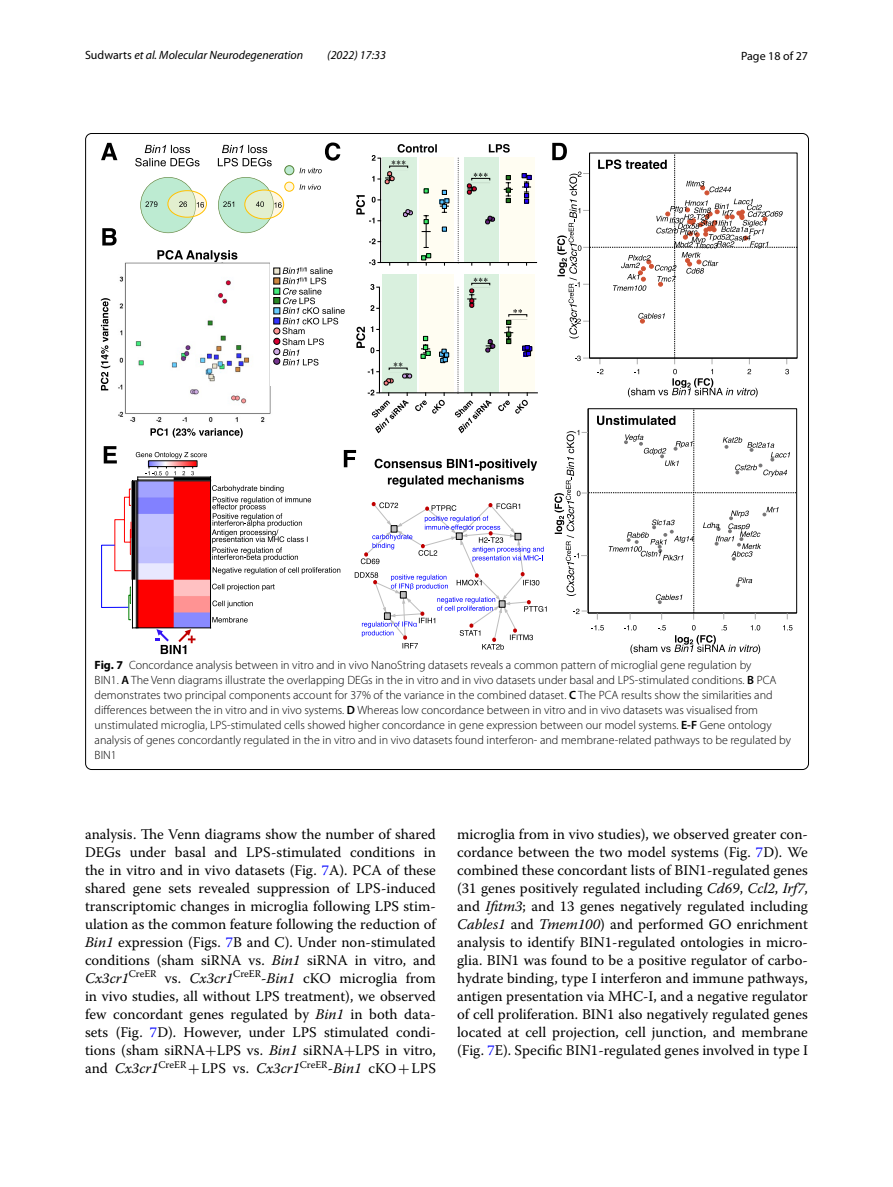
<style>
.page{position:relative;width:893px;height:1187px;background:#fff}
.page>*{position:absolute;margin:0;border:0;box-sizing:border-box;transform-origin:0 0}
.t1{font:14.7px/18px "Warnock Pro";color:#000;text-align:justify}
.t2{font:300 12px/15px "Myriad Pro";color:#000}
.t3{font:italic 12px "Myriad Pro";color:#000}
.t4{font:12px "Myriad Pro";color:#000}
.s1{font-style:normal}
.s2{font-weight:700}
.s3{font-weight:600}
.s4{color:#00f}
.s5{font-style:italic}
.s6{font-family:"MTSY"}
</style>
<div class="page">
<img style="left:107px;top:262px;width:205px;height:365px">
<hr style="left:137px;top:481px;width:1px;height:147px;background:#000">
<hr style="left:138px;top:627px;width:73px;height:1px;background:#000">
<hr style="left:138px;top:477px;width:73px;height:1px;background:#000">
<hr style="left:136px;top:481px;width:1px;height:147px;background:#000">
<div style="left:148px;top:460px;width:49px;height:7px;border:1px solid #000"></div>
<svg style="left:212px;top:583px;width:63px;height:8px"></svg>
<svg style="left:101px;top:488px;width:31px;height:132px"></svg>
<hr style="left:210px;top:481px;width:1px;height:147px;background:#000">
<hr style="left:138px;top:480px;width:73px;height:1px;background:#000">
<svg style="left:212px;top:617px;width:36px;height:5px"></svg>
<svg style="left:212px;top:600px;width:41px;height:7px"></svg>
<svg style="left:213px;top:567px;width:127px;height:7px"></svg>
<svg style="left:210px;top:477px;width:101px;height:84px"></svg>
<hr style="left:138px;top:479px;width:73px;height:1px;background:#000">
<hr style="left:132px;top:481px;width:1px;height:147px;background:#000">
<svg style="left:132px;top:477px;width:6px;height:4px"></svg>
<svg style="left:156px;top:629px;width:39px;height:25px"></svg>
<svg style="left:174px;top:467px;width:2px;height:8px"></svg>
<svg style="left:182px;top:467px;width:3px;height:8px"></svg>
<svg style="left:191px;top:467px;width:3px;height:8px"></svg>
<svg style="left:136px;top:452px;width:71px;height:6px"></svg>
<svg style="left:146px;top:467px;width:22px;height:8px"></svg>
<svg style="left:101px;top:143px;width:16px;height:17px"></svg>
<svg style="left:783px;top:625px;width:9px;height:5px"></svg>
<svg style="left:591px;top:625px;width:13px;height:5px"></svg>
<svg style="left:624px;top:625px;width:136px;height:29px"></svg>
<svg style="left:555px;top:409px;width:241px;height:210px"></svg>
<svg style="left:104px;top:446px;width:13px;height:17px"></svg>
<svg style="left:344px;top:450px;width:12px;height:17px"></svg>
<svg style="left:375px;top:458px;width:162px;height:29px"></svg>
<svg style="left:355px;top:502px;width:192px;height:147px"></svg>
<svg style="left:552px;top:143px;width:245px;height:254px"></svg>
<div style="left:97px;top:276px;width:20px;height:136px;background:#fff"></div>
<svg style="left:101px;top:298px;width:9px;height:92px"></svg>
<div style="left:128px;top:424px;width:137px;height:20px;background:#fff"></div>
<svg style="left:150px;top:428px;width:93px;height:9px"></svg>
<div style="left:270px;top:249px;width:80px;height:137px;background:#fff"></div>
<div style="left:273px;top:268px;width:7px;height:6px;background:#393937"></div>
<div style="left:273px;top:288px;width:7px;height:6px;background:#2f3932"></div>
<div style="left:273px;top:327px;width:7px;height:7px;border:1px solid #000;border-radius:50%"></div>
<div style="left:273px;top:338px;width:7px;height:7px;border:1px solid #000;border-radius:50%"></div>
<div style="left:273px;top:348px;width:7px;height:7px;border:1px solid #000;border-radius:50%"></div>
<svg style="left:274px;top:267px;width:71px;height:98px"></svg>
<div style="left:273px;top:358px;width:7px;height:6px;border:1px solid #000;border-radius:50%"></div>
<svg style="left:157px;top:250px;width:80px;height:12px"></svg>
<svg style="left:325px;top:142px;width:15px;height:19px"></svg>
<svg style="left:102px;top:228px;width:15px;height:17px"></svg>
<div style="left:501px;top:157px;width:34px;height:105px;background:#fffdf2"></div>
<div style="left:382px;top:157px;width:35px;height:105px;background:#d9f0de"></div>
<div style="left:464px;top:157px;width:34px;height:105px;background:#d9f0de"></div>
<div style="left:419px;top:157px;width:34px;height:105px;background:#fffdf2"></div>
<div style="left:382px;top:274px;width:35px;height:118px;background:#d9f0de"></div>
<div style="left:501px;top:274px;width:34px;height:118px;background:#fffdf2"></div>
<div style="left:464px;top:274px;width:34px;height:118px;background:#d9f0de"></div>
<div style="left:419px;top:274px;width:34px;height:118px;background:#fffdf2"></div>
<hr style="left:379px;top:392px;width:159px;height:1px;background:#000">
<hr style="left:379px;top:287px;width:1px;height:106px;background:#000">
<svg style="left:370px;top:305px;width:9px;height:6px"></svg>
<svg style="left:370px;top:284px;width:9px;height:6px"></svg>
<svg style="left:356px;top:326px;width:93px;height:107px"></svg>
<svg style="left:458px;top:158px;width:1px;height:104px"></svg>
<hr style="left:381px;top:262px;width:156px;height:1px;background:#000">
<hr style="left:380px;top:158px;width:1px;height:104px;background:#000">
<svg style="left:369px;top:259px;width:12px;height:6px"></svg>
<svg style="left:369px;top:238px;width:12px;height:6px"></svg>
<svg style="left:372px;top:155px;width:9px;height:6px"></svg>
<svg style="left:372px;top:171px;width:22px;height:14px"></svg>
<svg style="left:403px;top:209px;width:10px;height:8px"></svg>
<hr style="left:426px;top:216px;width:1px;height:31px;background:#000">
<svg style="left:424px;top:215px;width:4px;height:9px"></svg>
<svg style="left:421px;top:247px;width:10px;height:18px"></svg>
<svg style="left:424px;top:188px;width:4px;height:5px"></svg>
<svg style="left:440px;top:190px;width:9px;height:23px"></svg>
<svg style="left:442px;top:227px;width:5px;height:4px"></svg>
<svg style="left:466px;top:183px;width:11px;height:12px"></svg>
<svg style="left:485px;top:215px;width:10px;height:10px"></svg>
<svg style="left:504px;top:175px;width:9px;height:28px"></svg>
<svg style="left:522px;top:173px;width:9px;height:30px"></svg>
<svg style="left:356px;top:195px;width:25px;height:28px"></svg>
<div style="left:471px;top:178px;width:19px;height:5px;border:1px solid #000"></div>
<div style="left:470px;top:181px;width:22px;height:2px;background:#d9f0de;border:1px solid #d9f0de"></div>
<svg style="left:474px;top:173px;width:13px;height:4px"></svg>
<svg style="left:392px;top:160px;width:13px;height:4px"></svg>
<svg style="left:455px;top:278px;width:77px;height:155px"></svg>
<div style="left:508px;top:314px;width:19px;height:5px;border:1px solid #000"></div>
<hr style="left:507px;top:317px;width:22px;height:2px;background:#fffef2">
<hr style="left:387px;top:370px;width:22px;height:3px;background:#d9f0de">
<svg style="left:398px;top:144px;width:39px;height:9px"></svg>
<svg style="left:489px;top:144px;width:21px;height:9px"></svg>
<svg style="left:135px;top:145px;width:65px;height:21px"></svg>
<svg style="left:140px;top:177px;width:67px;height:56px"></svg>
<svg style="left:218px;top:177px;width:66px;height:56px"></svg>
<svg style="left:218px;top:145px;width:54px;height:21px"></svg>
<svg style="left:299px;top:168px;width:23px;height:5px"></svg>
<svg style="left:299px;top:184px;width:22px;height:6px"></svg>
<div style="left:285px;top:166px;width:9px;height:9px;background:#bdebd2;border-radius:50%"></div>
<div style="left:284px;top:165px;width:10px;height:10px;border:1px solid #548235;border-radius:50%"></div>
<div style="left:285px;top:182px;width:9px;height:9px;background:#fff8e2;border-radius:50%"></div>
<div style="left:284px;top:182px;width:10px;height:9px;border:1px solid #ffc000;border-radius:50%"></div>
<p class="t3" style="left:85px;top:48px;width:220px"><span class="s1">Sudwarts</span> et al. Molecular Neurodegeneration</p>
<p class="t3" style="left:327px;top:48px;width:60px">(2022) 17:33</p>
<p class="t4" style="left:741px;top:48px;width:68px">Page 18 of 27</p>
<p class="t2" style="left:95px;top:658px;width:698px"><span class="s2">Fig. 7</span> Concordance analysis between in vitro and in vivo NanoString datasets reveals a common pattern of microglial gene regulation by<br>BIN1. <span class="s3">A</span> The Venn diagrams illustrate the overlapping DEGs in the in vitro and in vivo datasets under basal and LPS-stimulated conditions. <span class="s3">B</span> PCA demonstrates two principal components account for 37% of the variance in the combined dataset. <span class="s3">C</span> The PCA results show the similarities and differences between the in vitro and in vivo systems. <span class="s3">D</span> Whereas low concordance between in vitro and in vivo datasets was visualised from unstimulated microglia, LPS-stimulated cells showed higher concordance in gene expression between our model systems. <span class="s3">E-F</span> Gene ontology analysis of genes concordantly regulated in the in vitro and in vivo datasets found interferon- and membrane-related pathways to be regulated by BIN1</p>
<p class="t1" style="left:85px;top:825px;width:352px">analysis. The Venn diagrams show the number of shared DEGs under basal and LPS-stimulated conditions in the in vitro and in vivo datasets (Fig. <span class="s4">7</span>A). PCA of these shared gene sets revealed suppression of LPS-induced transcriptomic changes in microglia following LPS stim&shy;ulation as the common feature following the reduction of <span class="s5">Bin1</span> expression (Figs. <span class="s4">7</span>B and C). Under non-stimulated conditions (sham siRNA vs. <span class="s5">Bin1</span> siRNA in vitro, and <span class="s5">Cx3cr1</span><sup>CreER</sup> vs. <span class="s5">Cx3cr1</span><sup>CreER</sup>-<span class="s5">Bin1</span> cKO microglia from in vivo studies, all without LPS treatment), we observed few concordant genes regulated by <span class="s5">Bin1</span> in both data&shy;sets (Fig. <span class="s4">7</span>D). However, under LPS stimulated condi&shy;tions (sham siRNA<span class="s6">+</span>LPS vs. <span class="s5">Bin1</span> siRNA<span class="s6">+</span>LPS in vitro, and <span class="s5">Cx3cr1</span><sup>CreER</sup> <span class="s6">+</span>LPS vs. <span class="s5">Cx3cr1</span><sup>CreER</sup>-<span class="s5">Bin1</span> cKO<span class="s6">+</span>LPS</p>
<p class="t1" style="left:457px;top:825px;width:352px">microglia from in vivo studies), we observed greater con&shy;cordance between the two model systems (Fig. <span class="s4">7</span>D). We combined these concordant lists of BIN1-regulated genes (31 genes positively regulated including <span class="s5">Cd69</span>, <span class="s5">Ccl2</span>, <span class="s5">Irf7</span>, and <span class="s5">Ifitm3</span>; and 13 genes negatively regulated including <span class="s5">Cables1</span> and <span class="s5">Tmem100</span>) and performed GO enrichment analysis to identify BIN1-regulated ontologies in micro&shy;glia. BIN1 was found to be a positive regulator of carbo&shy;hydrate binding, type I interferon and immune pathways, antigen presentation via MHC-I, and a negative regulator of cell proliferation. BIN1 also negatively regulated genes located at cell projection, cell junction, and membrane (Fig. <span class="s4">7</span>E). Specific BIN1-regulated genes involved in type I</p>
</div>
